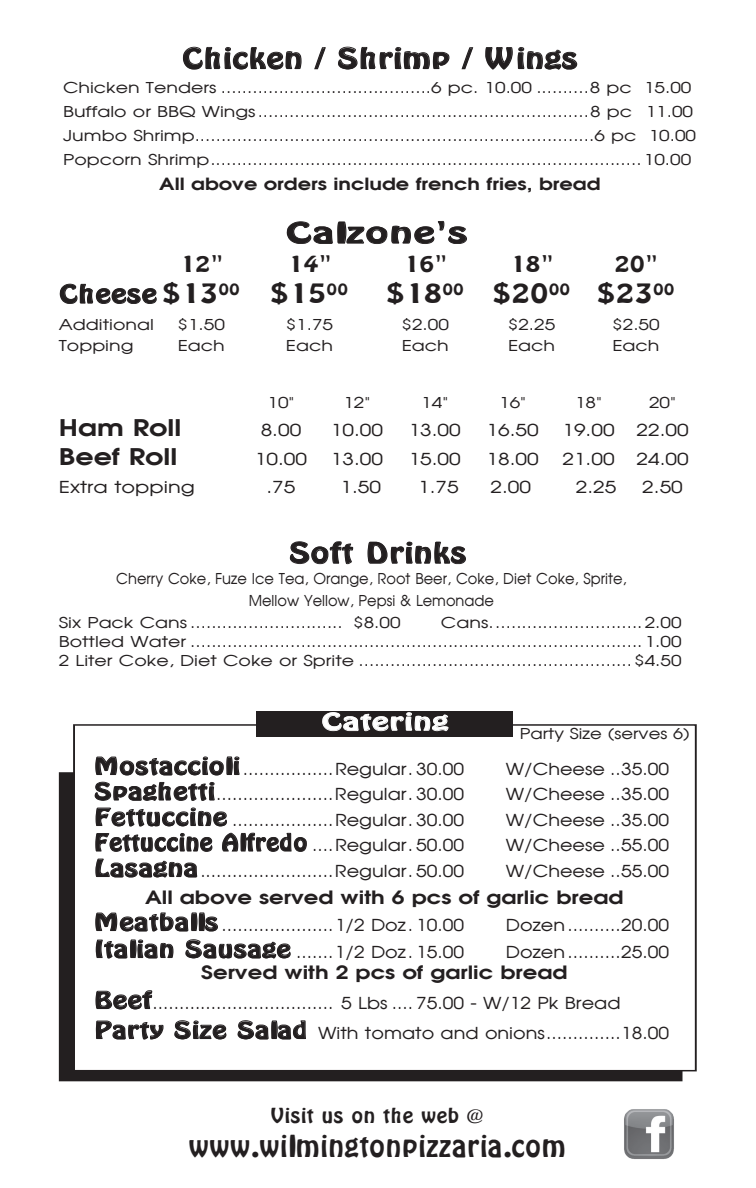
<style>
.page{position:relative;width:756px;height:1188px;background:#fff}
.page>*{position:absolute;margin:0;border:0;box-sizing:border-box;transform-origin:0 0}
.t1{font:28.5px "Hobby";color:#231f20}
.t2{font:28.5px "Hobby";color:#231f20;scale:1.29 1}
.t3{font:27px "Hobby";color:#231f20;scale:1.27 1}
.t4{font:27px "Hobby";color:#231f20;scale:1.58 1}
.t5{font:25.5px "Hobby";color:#231f20;scale:1.27 1}
.t6{font:24px "Hobby";color:#231f20;scale:1.27 1}
.t7{font:22.5px "Hobby";color:#231f20;scale:1.13 1}
.t8{font:700 22.5px "Avian";color:#231f20;scale:1.27 1}
.t9{font:22.5px "Hobby";color:#fff;scale:1.49 1}
.t10{font:21px "Hobby";color:#231f20;scale:1.27 1}
.t11{font:19.5px "Hobby";color:#231f20;scale:1.1 1}
.t12{font:19.5px "Hobby";color:#231f20;scale:1.39 1}
.t13{font:700 18px "Avian";color:#231f20;scale:1.27 1}
.t14{font:16.5px/30px "Avian";color:#231f20;scale:1.16 1}
.t15{font:16.5px "Avian";color:#231f20;scale:1.27 1}
.t16{font:700 16.5px "Avian";color:#231f20;scale:1.27 1}
.t17{font:15px/24px "Avian";color:#231f20;text-align:justify;scale:1.27 1}
.t18{font:15px "Avian";color:#231f20}
.t19{font:15px "Avian";color:#231f20;scale:1.2 1}
.s1{font-size:25.5px}
.s2{font-family:"Hobby";font-size:22.5px}
.s3{font-family:"Avian";font-size:16.5px}
</style>
<div class="page">
<img style="left:624px;top:1109px;width:50px;height:50px">
<svg style="left:289px;top:541px;width:65px;height:24px"></svg>
<svg style="left:367px;top:541px;width:99px;height:24px"></svg>
<svg style="left:286px;top:220px;width:181px;height:24px"></svg>
<svg style="left:59px;top:283px;width:98px;height:21px"></svg>
<svg style="left:183px;top:46px;width:119px;height:24px"></svg>
<svg style="left:314px;top:47px;width:12px;height:23px"></svg>
<svg style="left:338px;top:46px;width:112px;height:24px"></svg>
<svg style="left:461px;top:47px;width:13px;height:23px"></svg>
<svg style="left:485px;top:47px;width:93px;height:23px"></svg>
<div style="left:60px;top:773px;width:622px;height:308px;background:#231f20"></div>
<div style="left:74px;top:725px;width:622px;height:346px;background:#fff"></div>
<div style="left:73px;top:724px;width:624px;height:348px;border:2px solid #231f20"></div>
<svg style="left:94px;top:756px;width:213px;height:122px"></svg>
<svg style="left:95px;top:912px;width:196px;height:47px"></svg>
<svg style="left:95px;top:990px;width:58px;height:20px"></svg>
<svg style="left:95px;top:1020px;width:69px;height:20px"></svg>
<svg style="left:174px;top:1020px;width:53px;height:20px"></svg>
<svg style="left:237px;top:1020px;width:69px;height:20px"></svg>
<div style="left:257px;top:711px;width:256px;height:26px;background:#231f20"></div>
<svg style="left:323px;top:712px;width:125px;height:19px"></svg>
<p class="t3" style="left:182px;top:45px;width:314px">Chicken / Shrimp / Wings</p>
<p class="t17" style="left:63px;top:76px;width:500px;text-align:left">Chicken Tenders ........................................6 pc. 10.00 ..........8 pc 15.00<br>Buffalo or BBQ Wings...............................................................8 pc 11.00<br>Jumbo Shrimp............................................................................6 pc 10.00<br>Popcorn Shrimp..................................................................................10.00</p>
<p class="t16" style="left:159px;top:176px;width:349px">All above orders include french fries, bread</p>
<p class="t4" style="left:285px;top:220px;width:117px">Calzone's</p>
<p class="t10" style="left:180px;top:254px;width:35px">12"</p>
<p class="t10" style="left:288px;top:254px;width:35px">14"</p>
<p class="t10" style="left:404px;top:254px;width:35px">16"</p>
<p class="t10" style="left:510px;top:254px;width:35px">18"</p>
<p class="t10" style="left:615px;top:254px;width:35px">20"</p>
<p class="t6" style="left:59px;top:283px;width:229px">Cheese <span class="s1">$13</span><sup>00</sup> <span class="s1">$15</span><sup>00</sup></p>
<p class="t5" style="left:386px;top:281px;width:229px">$18<sup>00</sup> $20<sup>00</sup> $23<sup>00</sup></p>
<p class="t17" style="left:59px;top:314px;width:76px">Additional</p>
<p class="t17" style="left:178px;top:314px;width:39px">$1.50</p>
<p class="t17" style="left:286px;top:314px;width:39px">$1.75</p>
<p class="t17" style="left:402px;top:314px;width:39px">$2.00</p>
<p class="t17" style="left:508px;top:314px;width:39px">$2.25</p>
<p class="t17" style="left:612px;top:314px;width:39px">$2.50</p>
<p class="t17" style="left:59px;top:335px;width:60px">Topping</p>
<p class="t17" style="left:178px;top:335px;width:39px">Each</p>
<p class="t17" style="left:286px;top:335px;width:39px">Each</p>
<p class="t17" style="left:402px;top:335px;width:39px">Each</p>
<p class="t17" style="left:508px;top:335px;width:39px">Each</p>
<p class="t17" style="left:612px;top:335px;width:39px">Each</p>
<p class="t17" style="left:268px;top:391px;width:23px">10"</p>
<p class="t17" style="left:343px;top:391px;width:23px">12"</p>
<p class="t17" style="left:421px;top:391px;width:23px">14"</p>
<p class="t17" style="left:499px;top:391px;width:23px">16"</p>
<p class="t17" style="left:575px;top:391px;width:23px">18"</p>
<p class="t17" style="left:649px;top:391px;width:23px">20"</p>
<p class="t8" style="left:59px;top:417px;width:98px">Ham Roll</p>
<p class="t15" style="left:261px;top:423px;width:33px">8.00</p>
<p class="t15" style="left:331px;top:423px;width:43px">10.00</p>
<p class="t15" style="left:409px;top:423px;width:43px">13.00</p>
<p class="t15" style="left:487px;top:423px;width:43px">16.50</p>
<p class="t15" style="left:562px;top:423px;width:43px">19.00</p>
<p class="t15" style="left:637px;top:423px;width:43px">22.00</p>
<p class="t8" style="left:59px;top:446px;width:95px">Beef Roll</p>
<p class="t15" style="left:255px;top:451px;width:43px">10.00</p>
<p class="t15" style="left:331px;top:451px;width:43px">13.00</p>
<p class="t15" style="left:409px;top:451px;width:43px">15.00</p>
<p class="t15" style="left:487px;top:451px;width:43px">18.00</p>
<p class="t15" style="left:562px;top:451px;width:43px">21.00</p>
<p class="t15" style="left:637px;top:451px;width:43px">24.00</p>
<p class="t15" style="left:59px;top:480px;width:109px">Extra topping</p>
<p class="t15" style="left:266px;top:480px;width:24px">.75</p>
<p class="t15" style="left:340px;top:480px;width:33px">1.50</p>
<p class="t15" style="left:418px;top:480px;width:33px">1.75</p>
<p class="t15" style="left:490px;top:480px;width:33px">2.00</p>
<p class="t15" style="left:576px;top:480px;width:33px">2.25</p>
<p class="t15" style="left:642px;top:480px;width:33px">2.50</p>
<p class="t3" style="left:289px;top:540px;width:142px">Soft Drinks</p>
<p class="t18" style="left:116px;top:572px;width:512px">Cherry Coke, Fuze Ice Tea, Orange, Root Beer, Coke, Diet Coke, Sprite,</p>
<p class="t18" style="left:249px;top:594px;width:247px">Mellow Yellow, Pepsi &amp; Lemonade</p>
<p class="t17" style="left:59px;top:612px;width:271px">Six Pack Cans ............................. $8.00</p>
<p class="t17" style="left:59px;top:615px;width:492px;line-height:18.8px;text-indent:382px">Cans.............................2.00<br>Bottled Water ......................................................................................1.00<br>2 Liter Coke, Diet Coke or Sprite ....................................................$4.50</p>
<p class="t9" style="left:321px;top:711px;width:87px">Catering</p>
<p class="t19" style="left:520px;top:727px;width:143px">Party Size (serves 6)</p>
<p class="t14" style="left:94px;top:755px;width:321px"><span class="s2">Mostaccioli</span>.................Regular. 30.00</p>
<p class="t14" style="left:506px;top:755px;width:142px">W/Cheese ..35.00</p>
<p class="t14" style="left:94px;top:780px;width:321px"><span class="s2">Spaghetti</span>......................Regular. 30.00</p>
<p class="t14" style="left:506px;top:780px;width:142px">W/Cheese ..35.00</p>
<p class="t14" style="left:94px;top:806px;width:321px"><span class="s2">Fettuccine</span> ...................Regular. 30.00</p>
<p class="t14" style="left:506px;top:806px;width:142px">W/Cheese ..35.00</p>
<p class="t7" style="left:94px;top:832px;width:329px">Fettuccine Alfredo <span class="s3">....Regular. 50.00</span></p>
<p class="t14" style="left:506px;top:831px;width:142px">W/Cheese ..55.00</p>
<p class="t14" style="left:94px;top:857px;width:321px"><span class="s2">Lasagna</span>.........................Regular. 50.00</p>
<p class="t14" style="left:506px;top:857px;width:142px">W/Cheese ..55.00</p>
<p class="t13" style="left:145px;top:888px;width:378px">All above served with 6 pcs of garlic bread</p>
<p class="t14" style="left:94px;top:911px;width:321px"><span class="s2">Meatballs</span>.....................1/2 Doz. 10.00</p>
<p class="t14" style="left:506px;top:911px;width:142px">Dozen..........20.00</p>
<p class="t14" style="left:94px;top:938px;width:321px"><span class="s2">Italian Sausage</span> .......1/2 Doz. 15.00</p>
<p class="t14" style="left:506px;top:938px;width:142px">Dozen..........25.00</p>
<p class="t13" style="left:201px;top:963px;width:290px">Served with 2 pcs of garlic bread</p>
<p class="t14" style="left:94px;top:989px;width:497px"><span class="s2">Beef</span>.................................. 5 Lbs .... 75.00 - W/12 Pk Bread<br><span class="s2">Party Size Salad</span> With tomato and onions..............18.00</p>
<p class="t11" style="left:270px;top:1106px;width:196px">Visit us on the web @</p>
<p class="t1" style="left:188px;top:1132px;width:379px">www.wilmingtonpizzaria.com</p>
<p class="t12" style="left:243px;top:1111px;width:196px">Visit us on the web @</p>
<p class="t2" style="left:139px;top:1137px;width:372px">www.wilmingtonpizzaria.com</p>
</div>
